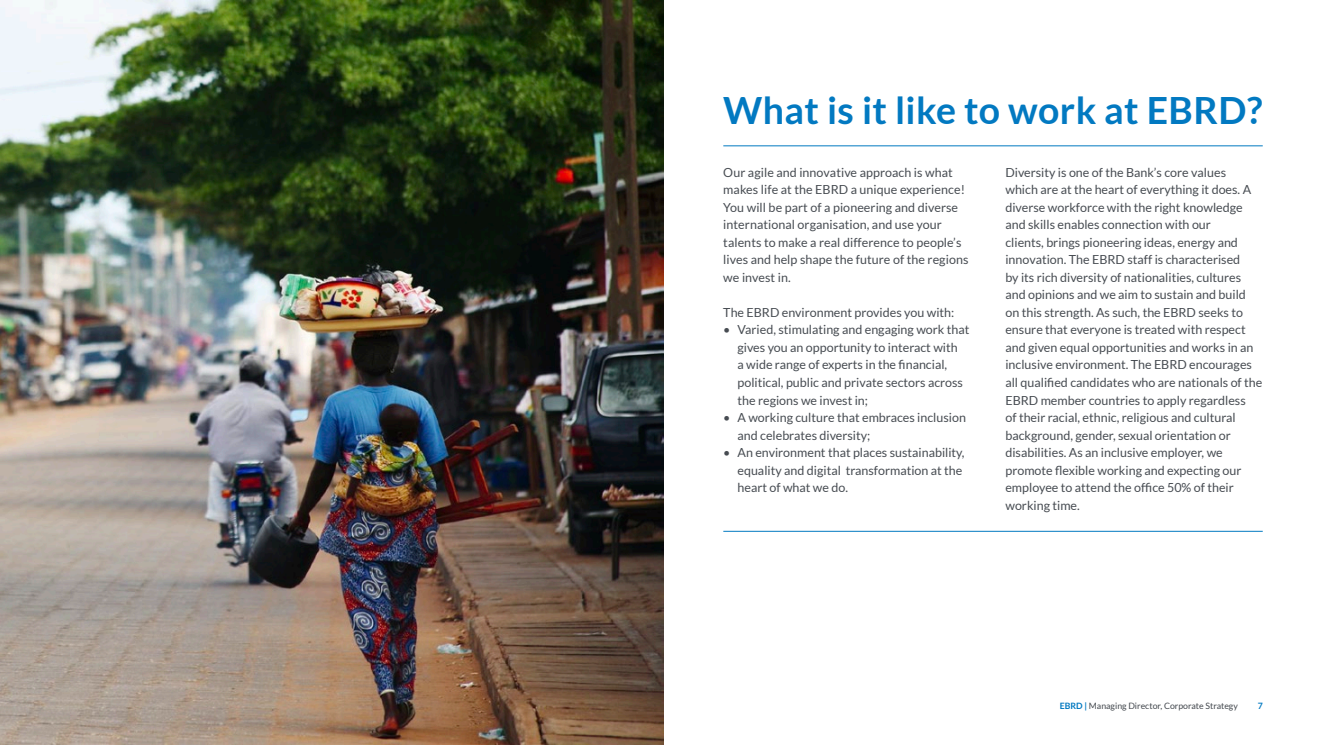
<style>
.page{position:relative;width:1323px;height:745px;background:#fff}
.page>*{position:absolute;margin:0;border:0;box-sizing:border-box;transform-origin:0 0}
.t1{font:700 37.5px "Lato";letter-spacing:.01em;color:#0279c1}
.t2{font:12.5px/17.5px "Lato";color:#474c52}
.t3{font:8.75px "Lato";color:#43484e}
.t4{font:700 8.75px "Lato";color:#0279c1}
.s1{font-weight:700;color:#0279c1}
</style>
<div class="page">
<hr style="left:723px;top:145px;width:540px;height:1px;background:#0279c1">
<hr style="left:723px;top:530px;width:540px;height:1px;background:#0279c1">
<img style="left:0;top:0;width:663px;height:744px">
<h2 class="t1" style="left:723px;top:89px;width:541px">What is it like to work at EBRD?</h2>
<p class="t2" style="left:723px;top:163px;width:247px">Our agile and innovative approach is what makes life at the EBRD a unique experience!<br>You will be part of a pioneering and diverse international organisation, and use your talents to make a real difference to people’s lives and help shape the future of the regions we invest in.</p>
<p class="t2" style="left:723px;top:303px;width:232px">The EBRD environment provides you with:</p>
<p class="t2" style="left:737px;top:321px;width:233px;text-indent:-14px">• Varied, stimulating and engaging work that gives you an opportunity to interact with<br>a wide range of experts in the financial, political, public and private sectors across the regions we invest in;</p>
<p class="t2" style="left:737px;top:408px;width:230px;text-indent:-14px">• A working culture that embraces inclusion and celebrates diversity;</p>
<p class="t2" style="left:737px;top:443px;width:228px;text-indent:-14px">• An environment that places sustainability, equality and digital transformation at the heart of what we do.</p>
<p class="t2" style="left:1005px;top:163px;width:258px">Diversity is one of the Bank’s core values<br>which are at the heart of everything it does. A diverse workforce with the right knowledge and skills enables connection with our<br>clients, brings pioneering ideas, energy and innovation. The EBRD staff is characterised<br>by its rich diversity of nationalities, cultures and opinions and we aim to sustain and build on this strength. As such, the EBRD seeks to ensure that everyone is treated with respect and given equal opportunities and works in an inclusive environment. The EBRD encourages all qualified candidates who are nationals of the EBRD member countries to apply regardless<br>of their racial, ethnic, religious and cultural background, gender, sexual orientation or disabilities. As an inclusive employer, we promote flexible working and expecting our employee to attend the office 50% of their working time.</p>
<p class="t3" style="left:1060px;top:701px;width:180px"><span class="s1">EBRD |</span> Managing Director, Corporate Strategy</p>
<p class="t4" style="left:1258px;top:700px;width:7px">7</p>
</div>
